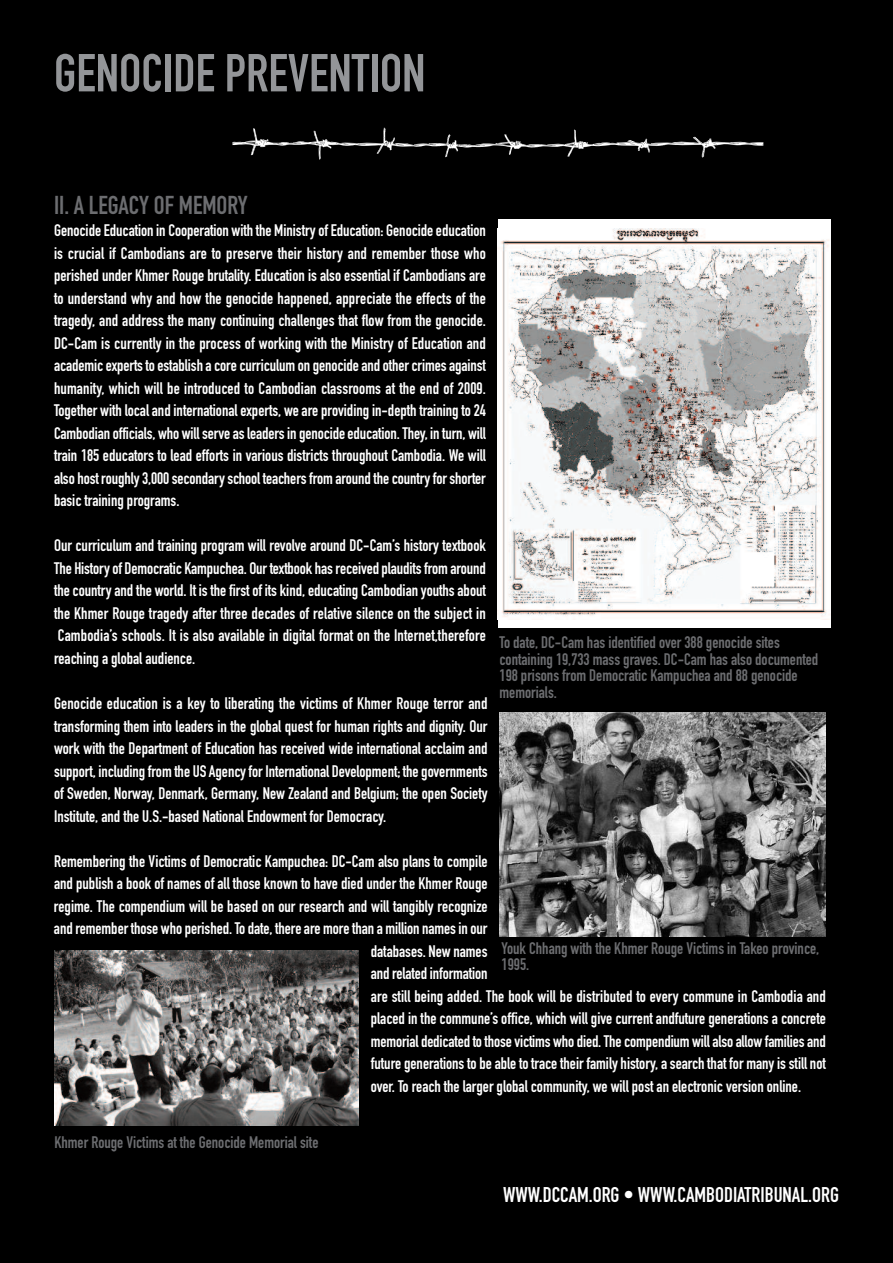
<style>
.page{position:relative;width:893px;height:1263px;background:#000}
.page>*{position:absolute;margin:0;border:0;box-sizing:border-box;transform-origin:0 0}
.t1{font:52.5px "DIN Engschrift Alternate";color:#939598}
.t2{font:25.5px "DIN Engschrift Alternate";color:#6c6d70}
.t3{font:21px "DIN Engschrift Alternate";color:#fff}
.t4{font:16.5px/22.5px "DIN Engschrift Alternate";color:#fff;text-align:justify}
.t5{font:16.5px/16.5px "DIN Engschrift Alternate";color:#6c6d70}
</style>
<div class="page">
<svg style="left:232px;top:128px;width:531px;height:32px"></svg>
<div style="left:498px;top:220px;width:332px;height:408px;background:#fff"></div>
<img style="left:500px;top:229px;width:330px;height:388px">
<img style="left:500px;top:712px;width:325px;height:224px">
<img style="left:54px;top:950px;width:305px;height:176px">
<h1 class="t1" style="left:54px;top:54px;width:373px">GENOCIDE PREVENTION</h1>
<h2 class="t2" style="left:54px;top:196px;width:195px">II. A LEGACY OF MEMORY</h2>
<p class="t4" style="left:54px;top:221px;width:433px">Genocide Education in Cooperation with the Ministry of Education: Genocide education is crucial if Cambodians are to preserve their history and remember those who perished under Khmer Rouge brutality. Education is also essential if Cambodians are to understand why and how the genocide happened, appreciate the effects of the tragedy, and address the many continuing challenges that flow from the genocide.<br>DC-Cam is currently in the process of working with the Ministry of Education and academic experts to establish a core curriculum on genocide and other crimes against humanity, which will be introduced to Cambodian classrooms at the end of 2009.<br>Together with local and international experts, we are providing in-depth training to 24<br>Cambodian officials, who will serve as leaders in genocide education. They, in turn, will train 185 educators to lead efforts in various districts throughout Cambodia. We will also host roughly 3,000 secondary school teachers from around the country for shorter basic training programs.</p>
<p class="t4" style="left:54px;top:536px;width:433px">Our curriculum and training program will revolve around DC-Cam’s history textbook The History of Democratic Kampuchea. Our textbook has received plaudits from around the country and the world. It is the first of its kind, educating Cambodian youths about the Khmer Rouge tragedy after three decades of relative silence on the subject in Cambodia’s schools. It is also available in digital format on the Internet,therefore reaching a global audience.</p>
<p class="t4" style="left:54px;top:693px;width:435px">Genocide education is a key to liberating the victims of Khmer Rouge terror and transforming them into leaders in the global quest for human rights and dignity. Our work with the Department of Education has received wide international acclaim and support, including from the US Agency for International Development; the governments of Sweden, Norway, Denmark, Germany, New Zealand and Belgium; the open Society Institute, and the U.S.-based National Endowment for Democracy.</p>
<p class="t4" style="left:54px;top:851px;width:435px">Remembering the Victims of Democratic Kampuchea: DC-Cam also plans to compile</p>
<p class="t4" style="left:54px;top:873px;width:435px">and publish a book of names of all those known to have died under the Khmer Rouge</p>
<p class="t4" style="left:54px;top:896px;width:435px">regime. The compendium will be based on our research and will tangibly recognize</p>
<p class="t4" style="left:54px;top:918px;width:435px">and remember those who perished. To date, there are more than a million names in our</p>
<p class="t4" style="left:371px;top:941px;width:118px">databases. New names</p>
<p class="t4" style="left:371px;top:963px;width:118px">and related information</p>
<p class="t4" style="left:371px;top:986px;width:456px">are still being added. The book will be distributed to every commune in Cambodia and</p>
<p class="t4" style="left:371px;top:1008px;width:457px">placed in the commune’s office, which will give current andfuture generations a concrete</p>
<p class="t4" style="left:371px;top:1031px;width:456px">memorial dedicated to those victims who died. The compendium will also allow families and</p>
<p class="t4" style="left:371px;top:1053px;width:457px">future generations to be able to trace their family history, a search that for many is still not</p>
<p class="t4" style="left:371px;top:1076px;width:432px">over. To reach the larger global community, we will post an electronic version online.</p>
<p class="t5" style="left:500px;top:636px;width:320px">To date, DC-Cam has identified over 388 genocide sites containing 19,733 mass graves. DC-Cam has also documented 198 prisons from Democratic Kampuchea and 88 genocide memorials.</p>
<p class="t5" style="left:502px;top:941px;width:319px">Youk Chhang with the Khmer Rouge Victims in Takeo province,<br>1995.</p>
<p class="t5" style="left:54px;top:1135px;width:265px">Khmer Rouge Victims at the Genocide Memorial site</p>
<p class="t3" style="left:503px;top:1187px;width:337px">WWW.DCCAM.ORG • WWW.CAMBODIATRIBUNAL.ORG</p>
</div>
